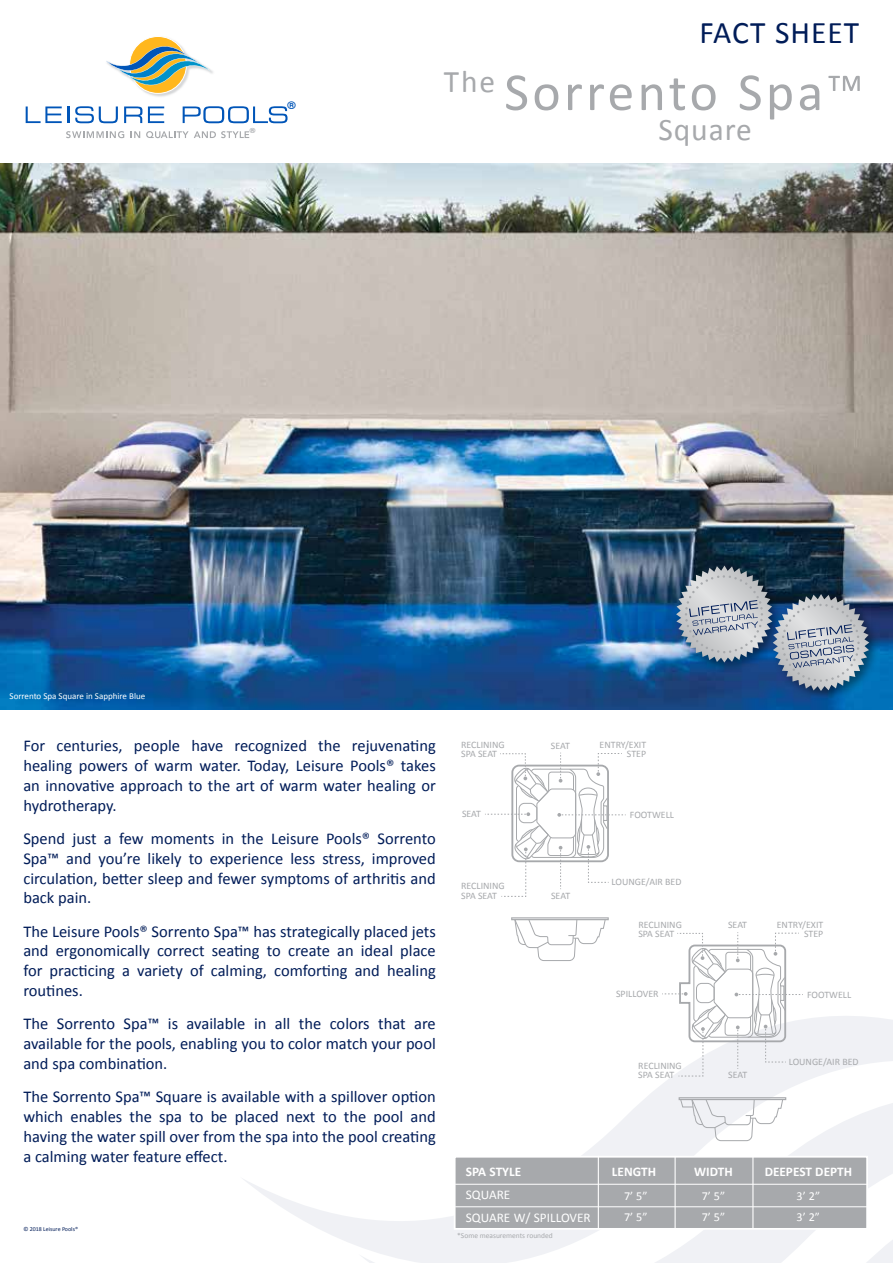
<style>
.page{position:relative;width:893px;height:1263px;background:#fff}
.page>*{position:absolute;margin:0;border:0;box-sizing:border-box;transform-origin:0 0}
.t1{font:54px "Calibri";letter-spacing:.06em;color:#a7a9ac}
.t2{font:31.5px "Calibri";letter-spacing:.03em;color:#001c58}
.t3{font:31.5px "Calibri";letter-spacing:.03em;color:#a7a9ac}
.t4{font:16.5px/19.8px "Calibri";color:#001c58;text-align:justify}
.t5{font:700 13.2px "Calibri";color:#fff}
.t6{font:13.2px/22.8px "Calibri";color:#fff}
.t7{font:12.15px "Calibri";color:#fff}
.t8{font:700 10.35px "Century Gothic";color:#0055b8;scale:1.08 1}
.t9{font:9.9px/9px "Calibri";color:#a7a9ac}
.t10{font:9px "Calibri";color:#fff}
.t11{font:7.5px "Calibri";color:#a7a9ac}
.t12{font:700 6.9px "Century Gothic";color:#a7a9ac;scale:1.08 1}
.t13{font:6px "Calibri";color:#001c58}
.s1{font-weight:300}
</style>
<div class="page">
<svg style="left:243px;top:1179px;width:98px;height:60px"></svg>
<svg style="left:341px;top:1016px;width:552px;height:247px"></svg>
<svg style="left:456px;top:1037px;width:437px;height:226px"></svg>
<img style="left:0;top:164px;width:893px;height:545px">
<svg style="left:106px;top:36px;width:104px;height:61px"></svg>
<svg style="left:66px;top:131px;width:58px;height:7px"></svg>
<svg style="left:131px;top:131px;width:9px;height:7px"></svg>
<svg style="left:146px;top:131px;width:103px;height:7px"></svg>
<svg style="left:26px;top:106px;width:43px;height:17px"></svg>
<svg style="left:75px;top:106px;width:43px;height:17px"></svg>
<svg style="left:124px;top:106px;width:18px;height:17px"></svg>
<svg style="left:148px;top:106px;width:16px;height:17px"></svg>
<svg style="left:183px;top:106px;width:105px;height:17px"></svg>
<div style="left:673px;top:563px;width:111px;height:111px;background:#000;opacity:.45"></div>
<div style="left:770px;top:591px;width:110px;height:111px;background:#000;opacity:.45"></div>
<svg style="left:676px;top:566px;width:193px;height:125px;background:#768aa0"></svg>
<div style="left:454px;top:1156px;width:414px;height:74px;background:#a7a9ac;border:2px solid #fff"></div>
<hr style="left:598px;top:1156px;width:1px;height:73px;background:#fff">
<hr style="left:752px;top:1156px;width:1px;height:73px;background:#fff">
<hr style="left:674px;top:1156px;width:2px;height:73px;background:#fff">
<hr style="left:455px;top:1184px;width:413px;height:1px;background:#fff">
<hr style="left:455px;top:1206px;width:413px;height:1px;background:#fff">
<hr style="left:511px;top:917px;width:98px;height:3px;background:#a7a9ac">
<svg style="left:514px;top:918px;width:92px;height:43px"></svg>
<svg style="left:485px;top:752px;width:141px;height:145px"></svg>
<hr style="left:679px;top:1097px;width:107px;height:3px;background:#a7a9ac">
<svg style="left:680px;top:1098px;width:104px;height:43px"></svg>
<svg style="left:662px;top:932px;width:141px;height:145px"></svg>
<p class="t12" style="left:250px;top:126px;width:7px">®</p>
<p class="t8" style="left:288px;top:99px;width:9px">®</p>
<h2 class="t2" style="left:699px;top:13px;width:161px">FACT SHEET</h2>
<h1 class="t1" style="left:444px;top:59px;width:422px"><sup>The</sup> Sorrento Spa<span class="s1">™</span></h1>
<h2 class="t3" style="left:658px;top:110px;width:95px">Square</h2>
<p class="t10" style="left:10px;top:690px;width:137px">Sorrento Spa Square in Sapphire Blue</p>
<p class="t4" style="left:23px;top:735px;width:414px">For centuries, people have recognized the rejuvenating healing powers of warm water. Today, Leisure Pools® takes an innovative approach to the art of warm water healing or hydrotherapy.</p>
<p class="t4" style="left:23px;top:828px;width:414px">Spend just a few moments in the Leisure Pools® Sorrento Spa™ and you’re likely to experience less stress, improved circulation, better sleep and fewer symptoms of arthritis and back pain.</p>
<p class="t4" style="left:23px;top:920px;width:414px">The Leisure Pools® Sorrento Spa™ has strategically placed jets and ergonomically correct seating to create an ideal place for practicing a variety of calming, comforting and healing routines.</p>
<p class="t4" style="left:23px;top:1013px;width:414px">The Sorrento Spa™ is available in all the colors that are available for the pools, enabling you to color match your pool and spa combination.</p>
<p class="t4" style="left:23px;top:1086px;width:414px">The Sorrento Spa™ Square is available with a spillover option which enables the spa to be placed next to the pool and having the water spill over from the spa into the pool creating a calming water feature effect.</p>
<p class="t13" style="left:23px;top:1225px;width:56px">© 2018 Leisure Pools®</p>
<p class="t9" style="left:461px;top:740px;width:45px">RECLINING<br>SPA SEAT</p>
<p class="t9" style="left:551px;top:741px;width:21px">SEAT</p>
<p class="t9" style="left:600px;top:740px;width:48px;text-align:right">ENTRY/EXIT<br>STEP</p>
<p class="t9" style="left:462px;top:809px;width:21px">SEAT</p>
<p class="t9" style="left:630px;top:810px;width:46px">FOOTWELL</p>
<p class="t9" style="left:461px;top:882px;width:45px">RECLINING<br>SPA SEAT</p>
<p class="t9" style="left:551px;top:891px;width:21px">SEAT</p>
<p class="t9" style="left:612px;top:877px;width:71px">LOUNGE/AIR BED</p>
<p class="t9" style="left:638px;top:920px;width:45px">RECLINING<br>SPA SEAT</p>
<p class="t9" style="left:728px;top:920px;width:21px">SEAT</p>
<p class="t9" style="left:777px;top:920px;width:48px;text-align:right">ENTRY/EXIT<br>STEP</p>
<p class="t9" style="left:616px;top:989px;width:44px">SPILLOVER</p>
<p class="t9" style="left:807px;top:990px;width:46px">FOOTWELL</p>
<p class="t9" style="left:638px;top:1061px;width:45px">RECLINING<br>SPA SEAT</p>
<p class="t9" style="left:728px;top:1070px;width:21px">SEAT</p>
<p class="t9" style="left:789px;top:1057px;width:71px">LOUNGE/AIR BED</p>
<p class="t5" style="left:466px;top:1164px;width:57px">SPA STYLE</p>
<p class="t6" style="left:466px;top:1182px;width:126px">SQUARE<br>SQUARE W/ SPILLOVER</p>
<p class="t11" style="left:457px;top:1231px;width:97px">*Some measurements rounded</p>
<p class="t5" style="left:612px;top:1164px;width:46px">LENGTH</p>
<p class="t5" style="left:694px;top:1164px;width:40px">WIDTH</p>
<p class="t5" style="left:765px;top:1164px;width:89px">DEEPEST DEPTH</p>
<p class="t7" style="left:624px;top:1189px;width:25px">7’ 5”</p>
<p class="t7" style="left:702px;top:1189px;width:25px">7’ 5”</p>
<p class="t7" style="left:797px;top:1189px;width:25px">3’ 2”</p>
<p class="t7" style="left:624px;top:1210px;width:25px">7’ 5”</p>
<p class="t7" style="left:702px;top:1210px;width:25px">7’ 5”</p>
<p class="t7" style="left:797px;top:1210px;width:25px">3’ 2”</p>
</div>
